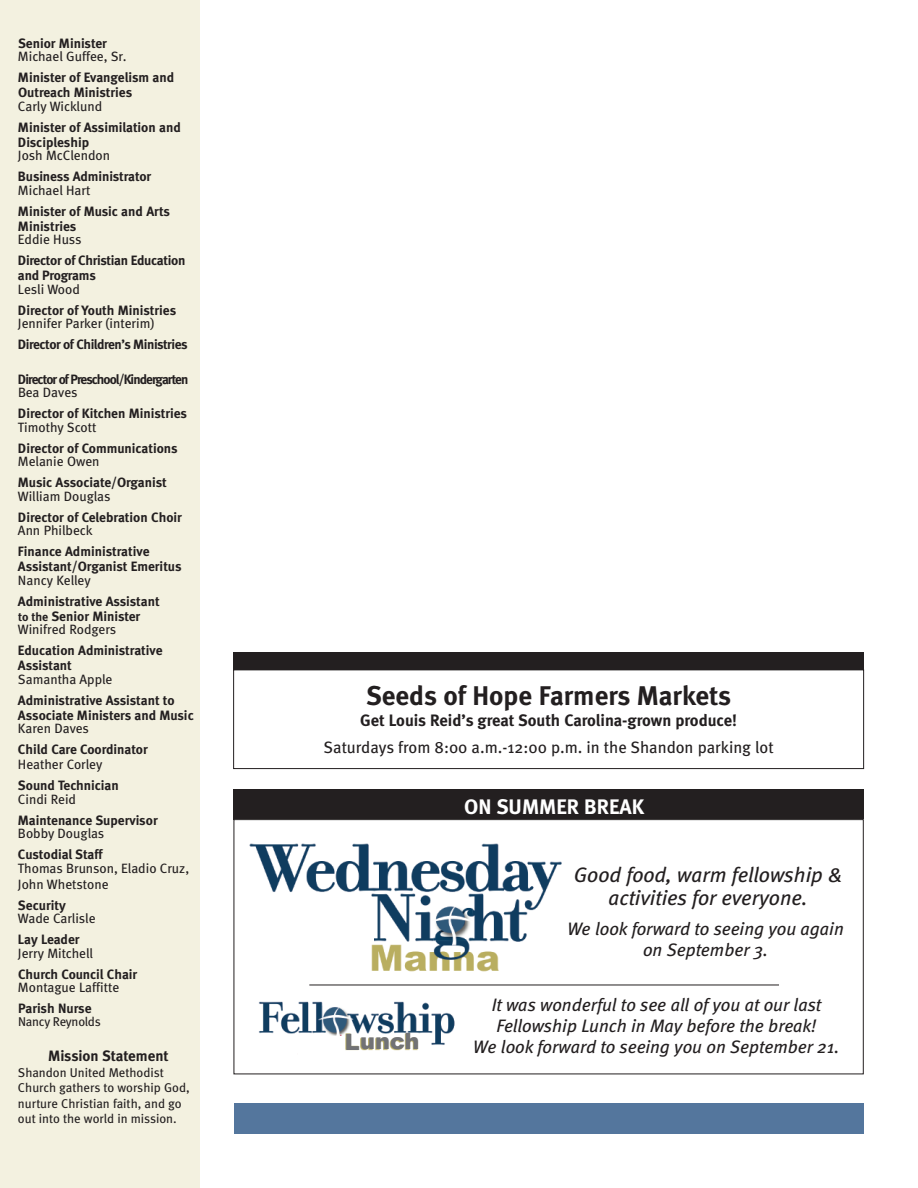
<style>
.page{position:relative;width:918px;height:1188px;background:#fff}
.page>*{position:absolute;margin:0;border:0;box-sizing:border-box;transform-origin:0 0}
.t1{font:700 27px "Meta";color:#231f20}
.t2{font:900 22.5px "Arial";color:#717275}
.t3{font:italic 21px/22.5px "Meta";color:#231f20;text-align:center}
.t4{font:700 21px "Meta";color:#fff}
.t5{font:italic 18px/21px "Meta";color:#231f20;text-align:center}
.t6{font:16.5px "Meta";color:#231f20}
.t7{font:700 16.5px "Meta";color:#231f20}
.t8{font:700 15px "Meta";color:#231f20}
.t9{font:700 13.5px/15px "Meta";letter-spacing:-.005em;color:#231f20}
.t10{font:13.5px/16.2px "Meta";color:#231f20}
.t11{font:700 13.5px "Meta";letter-spacing:-.065em;color:#231f20}
.t12{font:700 13.5px "Meta";letter-spacing:-.035em;color:#231f20}
.t13{font:12.75px/15.3px "Meta";color:#231f20}
.s1{font-size:12px}
</style>
<div class="page">
<div style="left:234px;top:1104px;width:630px;height:30px;background:#54769d"></div>
<div style="left:0;top:0;width:200px;height:1188px;background:#f3f1e0"></div>
<div style="left:233px;top:670px;width:631px;height:99px;border:1px solid #231f20"></div>
<div style="left:234px;top:789px;width:630px;height:31px;background:#231f20"></div>
<div style="left:234px;top:819px;width:630px;height:255px;border:1px solid #231f20"></div>
<img style="left:249px;top:843px;width:313px;height:129px">
<div style="left:243px;top:898px;width:131px;height:45px;background:#fff"></div>
<img style="left:259px;top:1001px;width:196px;height:50px">
<div style="left:298px;top:1036px;width:47px;height:35px;background:#fff"></div>
<hr style="left:309px;top:985px;width:470px;height:1px;background:#231f20">
<div style="left:234px;top:653px;width:630px;height:17px;background:#231f20"></div>
<p class="t9" style="left:18px;top:35px;width:90px">Senior Minister</p>
<p class="t10" style="left:18px;top:50px;width:110px">Michael Guffee, Sr.</p>
<p class="t9" style="left:18px;top:70px;width:158px">Minister of Evangelism and<br>Outreach Ministries</p>
<p class="t10" style="left:18px;top:99px;width:86px">Carly Wicklund</p>
<p class="t9" style="left:18px;top:119px;width:164px">Minister of Assimilation and<br>Discipleship</p>
<p class="t10" style="left:18px;top:149px;width:94px">Josh McClendon</p>
<p class="t9" style="left:18px;top:169px;width:135px">Business Administrator</p>
<p class="t10" style="left:18px;top:183px;width:74px">Michael Hart</p>
<p class="t9" style="left:18px;top:203px;width:154px">Minister of Music and Arts<br>Ministries</p>
<p class="t10" style="left:18px;top:233px;width:65px">Eddie Huss</p>
<p class="t9" style="left:18px;top:253px;width:169px">Director of Christian Education and Programs</p>
<p class="t10" style="left:18px;top:282px;width:63px">Lesli Wood</p>
<p class="t9" style="left:18px;top:302px;width:160px">Director of Youth Ministries</p>
<p class="t10" style="left:18px;top:317px;width:138px">Jennifer Parker (interim)</p>
<p class="t12" style="left:18px;top:337px;width:171px">Director of Children’s Ministries</p>
<p class="t11" style="left:18px;top:371px;width:172px">Director of Preschool/Kindergarten</p>
<p class="t10" style="left:18px;top:386px;width:61px">Bea Daves</p>
<p class="t9" style="left:18px;top:406px;width:171px">Director of Kitchen Ministries</p>
<p class="t10" style="left:18px;top:420px;width:80px">Timothy Scott</p>
<p class="t9" style="left:18px;top:440px;width:161px">Director of Communications</p>
<p class="t10" style="left:18px;top:455px;width:83px">Melanie Owen</p>
<p class="t9" style="left:18px;top:475px;width:150px">Music Associate/Organist</p>
<p class="t10" style="left:18px;top:489px;width:94px">William Douglas</p>
<p class="t9" style="left:18px;top:509px;width:165px">Director of Celebration Choir</p>
<p class="t10" style="left:18px;top:524px;width:76px">Ann Philbeck</p>
<p class="t9" style="left:18px;top:544px;width:165px">Finance Administrative<br>Assistant/Organist Emeritus</p>
<p class="t10" style="left:18px;top:573px;width:74px">Nancy Kelley</p>
<p class="t9" style="left:18px;top:593px;width:143px">Administrative Assistant <span class="s1">to the</span> Senior Minister</p>
<p class="t10" style="left:18px;top:623px;width:100px">Winifred Rodgers</p>
<p class="t9" style="left:18px;top:643px;width:146px">Education Administrative<br>Assistant</p>
<p class="t10" style="left:18px;top:672px;width:96px">Samantha Apple</p>
<p class="t9" style="left:18px;top:692px;width:177px">Administrative Assistant to<br>Associate Ministers and Music</p>
<p class="t10" style="left:18px;top:722px;width:72px">Karen Daves</p>
<p class="t9" style="left:18px;top:742px;width:131px">Child Care Coordinator</p>
<p class="t10" style="left:18px;top:758px;width:86px">Heather Corley</p>
<p class="t9" style="left:18px;top:778px;width:102px">Sound Technician</p>
<p class="t10" style="left:18px;top:792px;width:60px">Cindi Reid</p>
<p class="t9" style="left:18px;top:812px;width:141px">Maintenance Supervisor</p>
<p class="t10" style="left:18px;top:827px;width:88px">Bobby Douglas</p>
<p class="t9" style="left:18px;top:847px;width:86px">Custodial Staff</p>
<p class="t10" style="left:18px;top:861px;width:173px">Thomas Brunson, Eladio Cruz,<br>John Whetstone</p>
<p class="t9" style="left:18px;top:898px;width:49px">Security</p>
<p class="t10" style="left:18px;top:912px;width:79px">Wade Carlisle</p>
<p class="t9" style="left:18px;top:932px;width:63px">Lay Leader</p>
<p class="t10" style="left:18px;top:947px;width:77px">Jerry Mitchell</p>
<p class="t9" style="left:18px;top:967px;width:121px">Church Council Chair</p>
<p class="t10" style="left:18px;top:981px;width:103px">Montague Laffitte</p>
<p class="t9" style="left:18px;top:1001px;width:75px">Parish Nurse</p>
<p class="t13" style="left:18px;top:1016px;width:84px">Nancy Reynolds</p>
<p class="t8" style="left:48px;top:1047px;width:122px">Mission Statement</p>
<p class="t13" style="left:18px;top:1066px;width:173px">Shandon United Methodist<br>Church gathers to worship God, nurture Christian faith, and go out into the world in mission.</p>
<h1 class="t1" style="left:366px;top:680px;width:366px">Seeds of Hope Farmers Markets</h1>
<p class="t7" style="left:360px;top:711px;width:378px">Get Louis Reid’s great South Carolina-grown produce!</p>
<p class="t6" style="left:324px;top:742px;width:451px">Saturdays from 8:00 a.m.-12:00 p.m. in the Shandon parking lot</p>
<h3 class="t4" style="left:464px;top:794px;width:181px">ON SUMMER BREAK</h3>
<h3 class="t3" style="left:574px;top:866px;width:270px">Good food, warm fellowship &amp; activities for everyone.</h3>
<h2 class="t2" style="left:345px;top:1025px;width:76px">Lunch</h2>
<h3 class="t5" style="left:567px;top:920px;width:278px">We look forward to seeing you again on September 3.</h3>
<h3 class="t5" style="left:473px;top:996px;width:368px">It was wonderful to see all of you at our last<br>Fellowship Lunch in May before the break!<br>We look forward to seeing you on September 21.</h3>
</div>
